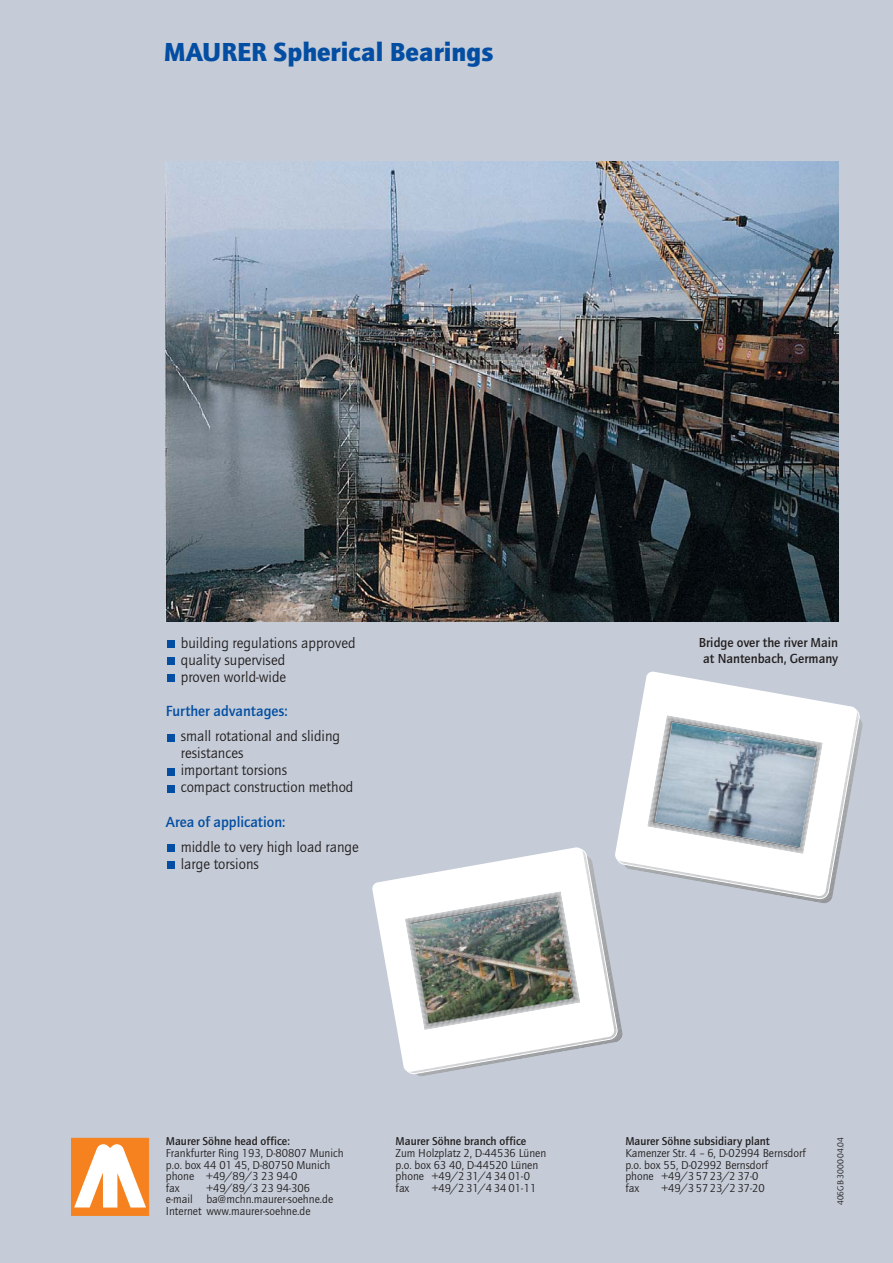
<style>
.page{position:relative;width:893px;height:1263px;background:#fff}
.page>*{position:absolute;margin:0;border:0;box-sizing:border-box;transform-origin:0 0}
.t1{font:900 27px "Quay Itc T";color:#034ea2}
.t2{font:15.15px/17px "Quay Itc T";color:#231f20}
.t3{font:700 15.15px "Quay Itc T";color:#034ea2}
.t4{font:700 13.5px/16.2px "Quay Itc T";color:#231f20;text-align:center}
.t5{font:11.85px/11.6px "Quay Itc T";color:#231f20}
.t6{font:700 11.85px "Quay Itc T";color:#231f20}
.t7{font:9px "Quay Itc T";color:#231f20}
</style>
<div class="page">
<div style="left:0;top:0;width:892px;height:1263px;background:#c5ccd7"></div>
<div style="left:71px;top:1138px;width:78px;height:78px;background:#f5821f;border:1px solid #f5821f"></div>
<svg style="left:74px;top:1144px;width:72px;height:64px"></svg>
<img style="left:166px;top:162px;width:672px;height:459px">
<div style="left:167px;top:862px;width:8px;height:7px;background:#034ea2"></div>
<div style="left:167px;top:845px;width:8px;height:7px;background:#034ea2"></div>
<div style="left:167px;top:785px;width:8px;height:7px;background:#034ea2"></div>
<div style="left:167px;top:768px;width:8px;height:7px;background:#034ea2"></div>
<div style="left:167px;top:734px;width:8px;height:7px;background:#034ea2"></div>
<div style="left:167px;top:675px;width:8px;height:7px;background:#034ea2"></div>
<div style="left:167px;top:657px;width:8px;height:8px;background:#034ea2"></div>
<div style="left:167px;top:640px;width:8px;height:8px;background:#034ea2"></div>
<svg style="left:374px;top:673px;width:489px;height:403px"></svg>
<img style="left:655px;top:722px;width:162px;height:125px">
<h1 class="t1" style="left:164px;top:42px;width:331px">MAURER Spherical Bearings</h1>
<p class="t2" style="left:181px;top:636px;width:176px">building regulations approved quality supervised<br>proven world-wide</p>
<p class="t3" style="left:166px;top:706px;width:123px">Further advantages:</p>
<p class="t2" style="left:181px;top:730px;width:174px">small rotational and sliding resistances<br>important torsions<br>compact construction method</p>
<p class="t3" style="left:166px;top:816px;width:121px">Area of application:</p>
<p class="t2" style="left:181px;top:840px;width:179px">middle to very high load range large torsions</p>
<p class="t4" style="left:698px;top:636px;width:141px">Bridge over the river Main at Nantenbach, Germany</p>
<p class="t6" style="left:166px;top:1137px;width:125px">Maurer Söhne head office:</p>
<p class="t5" style="left:166px;top:1148px;width:179px">Frankfurter Ring 193, D-80807 Munich p.o. box 44 01 45, D-80750 Munich phone +49/89/3 23 94-0<br>fax</p>
<p class="t5" style="left:166px;top:1183px;width:169px;text-indent:40px">+49/89/3 23 94-306 e-mail ba@mchn.maurer-soehne.de<br>Internet www.maurer-soehne.de</p>
<p class="t6" style="left:395px;top:1137px;width:132px">Maurer Söhne branch office</p>
<p class="t5" style="left:395px;top:1148px;width:152px">Zum Holzplatz 2, D-44536 Lünen p.o. box 63 40, D-44520 Lünen phone +49/2 31/4 34 01-0 fax</p>
<p class="t5" style="left:432px;top:1183px;width:106px">+49/2 31/4 34 01-11</p>
<p class="t6" style="left:625px;top:1137px;width:146px">Maurer Söhne subsidiary plant</p>
<p class="t5" style="left:625px;top:1148px;width:182px">Kamenzer Str. 4 – 6, D-02994 Bernsdorf p.o. box 55, D-02992 Bernsdorf<br>phone +49/3 5723/2 37-0<br>fax</p>
<p class="t5" style="left:661px;top:1183px;width:105px">+49/3 5723/2 37-20</p>
<p class="t7" style="left:837px;top:1205px;width:70px;rotate:-90deg">406GB·3000·04.04</p>
</div>
